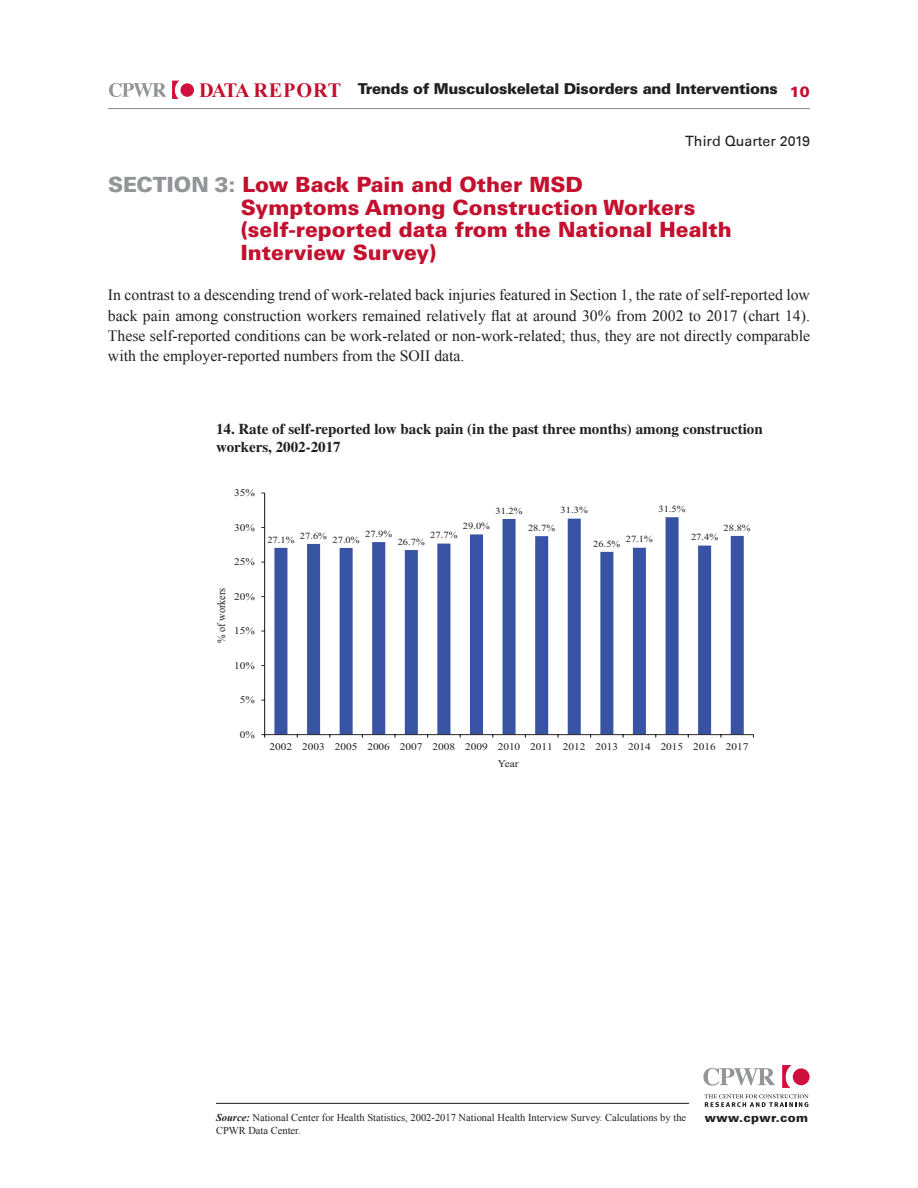
<style>
.page{position:relative;width:918px;height:1188px;background:#fff}
.page>*{position:absolute;margin:0;border:0;box-sizing:border-box;transform-origin:0 0}
._5_Section_Head_-_Re{font:900 21px/22.5px "Univers";color:#c3102e}
.t1{font:700 20.25px "Times New Roman";letter-spacing:.02em;color:#c3102e}
._3_Body_Copy{font:15.75px/20.2px "Times New Roman";color:#231f20;text-align:justify}
._7_Chart_Heads{font:700 15px/18px "Times";color:#231f20}
._1_Main_Head{font:900 15px "Univers";letter-spacing:-.02em;color:#231f20}
.t2{font:900 14.85px "Univers";color:#c3102e}
.t3{font:14.25px "Univers 55 Roman";color:#231f20}
.t4{font:900 12px "Univers";letter-spacing:.025em;color:#231f20}
.t5{font:11.4px "Times New Roman";color:#231f20;scale:.9 1}
._9_Source_Notes_with{font:10.5px/12.8px "Times New Roman";color:#231f20}
.t6{font:10.2px "Times New Roman";letter-spacing:-.005em;color:#231f20;scale:1.11 1}
.t7{font:9.45px "Times New Roman";color:#231f20;scale:1.11 1}
.s1{color:#939598}
.s2{font-weight:700;font-style:italic}
</style>
<div class="page">
<svg style="left:109px;top:83px;width:57px;height:14px"></svg>
<svg style="left:172px;top:81px;width:22px;height:18px"></svg>
<hr style="left:108px;top:108px;width:702px;height:1px;background:#939598">
<svg style="left:704px;top:1094px;width:105px;height:13px"></svg>
<svg style="left:703px;top:1068px;width:72px;height:18px"></svg>
<svg style="left:782px;top:1065px;width:28px;height:23px"></svg>
<svg style="left:274px;top:517px;width:470px;height:217px"></svg>
<hr style="left:264px;top:493px;width:1px;height:242px;background:#231f20">
<hr style="left:265px;top:734px;width:488px;height:1px;background:#231f20">
<hr style="left:216px;top:1103px;width:473px;height:1px;background:#231f20">
<p class="t1" style="left:199px;top:76px;width:144px">DATA REPORT</p>
<p class="t2" style="left:790px;top:83px;width:21px">10</p>
<p class="t3" style="left:685px;top:132px;width:126px">Third Quarter 2019</p>
<p class="_5_Section_Head_-_Re" style="left:241px;top:173px;width:493px;text-indent:-133px"><span class="s1">SECTION 3:</span> Low Back Pain and Other MSD<br>Symptoms Among Construction Workers (self-reported data from the National Health Interview Survey)</p>
<p class="_1_Main_Head" style="left:358px;top:80px;width:422px">Trends of Musculoskeletal Disorders and Interventions</p>
<p class="_3_Body_Copy" style="left:108px;top:285px;width:704px">In contrast to a descending trend of work-related back injuries featured in Section 1, the rate of self-reported low back pain among construction workers remained relatively flat at around 30% from 2002 to 2017 (chart 14).<br>These self-reported conditions can be work-related or non-work-related; thus, they are not directly comparable with the employer-reported numbers from the SOII data.</p>
<p class="_7_Chart_Heads" style="left:216px;top:420px;width:548px">14. Rate of self-reported low back pain (in the past three months) among construction workers, 2002-2017</p>
<p class="t6" style="left:234px;top:486px;width:20px">35%</p>
<p class="t6" style="left:234px;top:520px;width:20px">30%</p>
<p class="t6" style="left:234px;top:555px;width:20px">25%</p>
<p class="t5" style="left:214px;top:643px;width:63px;rotate:-90deg">% of workers</p>
<p class="t6" style="left:234px;top:589px;width:20px">20%</p>
<p class="t6" style="left:234px;top:624px;width:20px">15%</p>
<p class="t6" style="left:234px;top:659px;width:20px">10%</p>
<p class="t6" style="left:240px;top:693px;width:15px">5%</p>
<p class="t6" style="left:240px;top:728px;width:15px">0%</p>
<p class="t7" style="left:495px;top:504px;width:26px">31.2%</p>
<p class="t7" style="left:561px;top:504px;width:26px">31.3%</p>
<p class="t7" style="left:658px;top:502px;width:26px">31.5%</p>
<p class="t7" style="left:463px;top:520px;width:26px">29.0%</p>
<p class="t7" style="left:267px;top:533px;width:85px">27.1% 27.6% 27.0%</p>
<p class="t7" style="left:365px;top:527px;width:26px">27.9%</p>
<p class="t7" style="left:430px;top:529px;width:26px">27.7%</p>
<p class="t7" style="left:398px;top:535px;width:26px">26.7%</p>
<p class="t7" style="left:528px;top:521px;width:26px">28.7%</p>
<p class="t7" style="left:593px;top:535px;width:55px">26.5% 27.1%</p>
<p class="t7" style="left:724px;top:521px;width:26px">28.8%</p>
<p class="t7" style="left:691px;top:531px;width:26px">27.4%</p>
<p class="t6" style="left:270px;top:739px;width:433px">2002 2003 2005 2006 2007 2008 2009 2010 2011 2012 2013 2014 2015 2016 2017</p>
<p class="t6" style="left:498px;top:757px;width:20px">Year</p>
<p class="_9_Source_Notes_with" style="left:216px;top:1111px;width:472px"><span class="s2">Source:</span> National Center for Health Statistics, 2002-2017 National Health Interview Survey. Calculations by the<br>CPWR Data Center.</p>
<p class="t4" style="left:705px;top:1110px;width:105px">www.cpwr.com</p>
</div>
